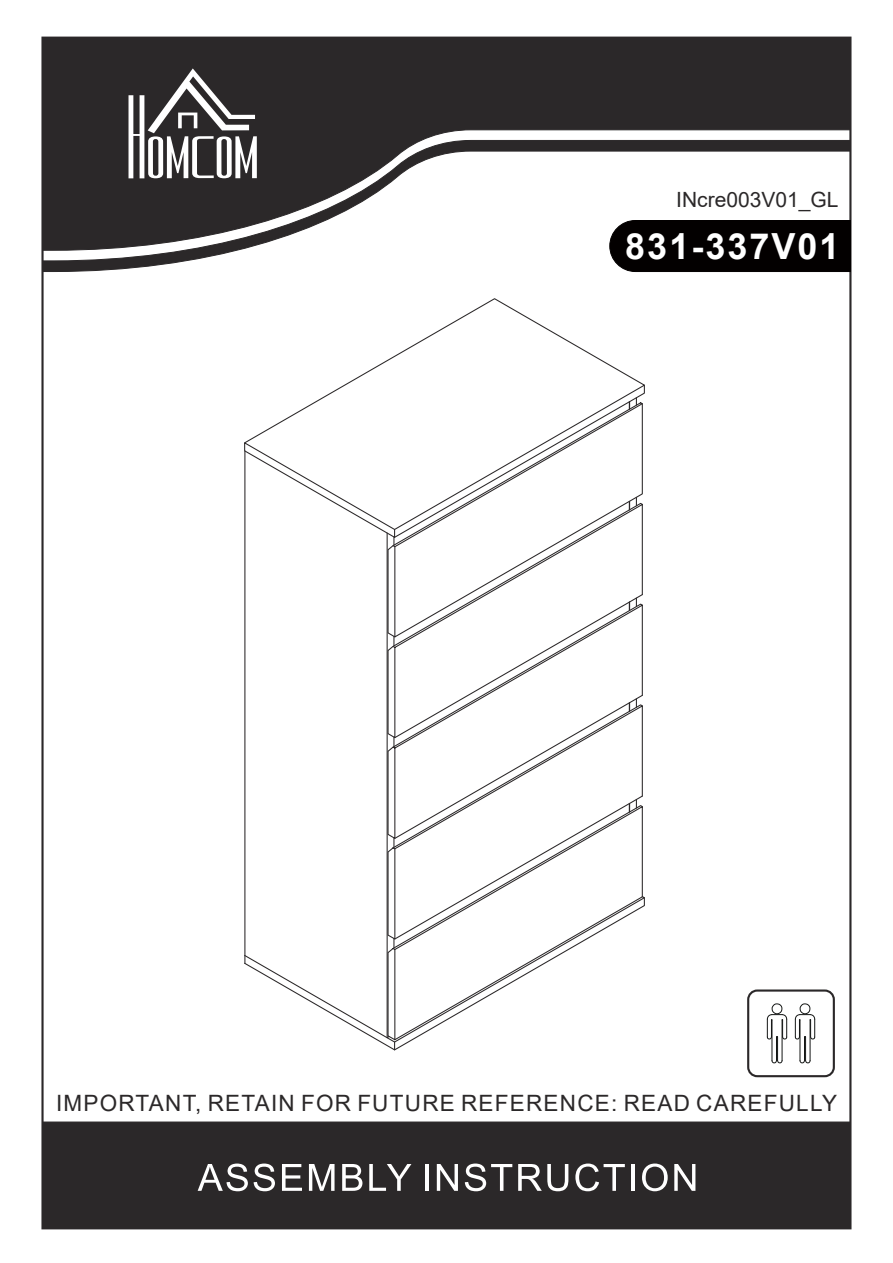
<style>
.page{position:relative;width:893px;height:1263px;background:#fff}
.page>*{position:absolute;margin:0;border:0;box-sizing:border-box;transform-origin:0 0}
.t1{font:700 36px "Arial";letter-spacing:.055em;color:#fff}
.t2{font:22.5px "Arial";letter-spacing:.055em;color:#2b2829}
.t3{font:21px "Arial";color:#2b2829}
</style>
<div class="page">
<div style="left:42px;top:37px;width:809px;height:103px;background:#2b2829"></div>
<svg style="left:42px;top:140px;width:809px;height:132px"></svg>
<svg style="left:129px;top:68px;width:128px;height:110px"></svg>
<div style="left:747px;top:989px;width:88px;height:88px;border:2px solid #2b2829;border-radius:9px"></div>
<svg style="left:794px;top:1003px;width:22px;height:61px"></svg>
<svg style="left:766px;top:1003px;width:22px;height:61px"></svg>
<div style="left:42px;top:1122px;width:809px;height:106px;background:#2b2829"></div>
<svg style="left:198px;top:1163px;width:50px;height:28px"></svg>
<svg style="left:254px;top:1163px;width:21px;height:28px"></svg>
<svg style="left:282px;top:1164px;width:20px;height:27px"></svg>
<svg style="left:309px;top:1164px;width:26px;height:27px"></svg>
<svg style="left:342px;top:1164px;width:20px;height:27px"></svg>
<svg style="left:369px;top:1164px;width:42px;height:27px"></svg>
<hr style="left:425px;top:1164px;width:3px;height:27px;background:#fff">
<svg style="left:437px;top:1164px;width:21px;height:27px"></svg>
<svg style="left:465px;top:1163px;width:47px;height:28px"></svg>
<svg style="left:518px;top:1164px;width:50px;height:27px"></svg>
<svg style="left:575px;top:1163px;width:50px;height:28px"></svg>
<hr style="left:631px;top:1164px;width:4px;height:27px;background:#fff">
<svg style="left:642px;top:1163px;width:26px;height:28px"></svg>
<svg style="left:674px;top:1164px;width:21px;height:27px"></svg>
<svg style="left:346px;top:298px;width:297px;height:86px"></svg>
<svg style="left:244px;top:384px;width:401px;height:667px"></svg>
<div style="left:609px;top:220px;width:242px;height:52px;background:#030000"></div>
<p class="t3" style="left:676px;top:191px;width:164px">INcre003V01_GL</p>
<h1 class="t1" style="left:625px;top:233px;width:216px">831-337V01</h1>
<p class="t2" style="left:56px;top:1094px;width:783px">IMPORTANT, RETAIN FOR FUTURE REFERENCE: READ CAREFULLY</p>
</div>
